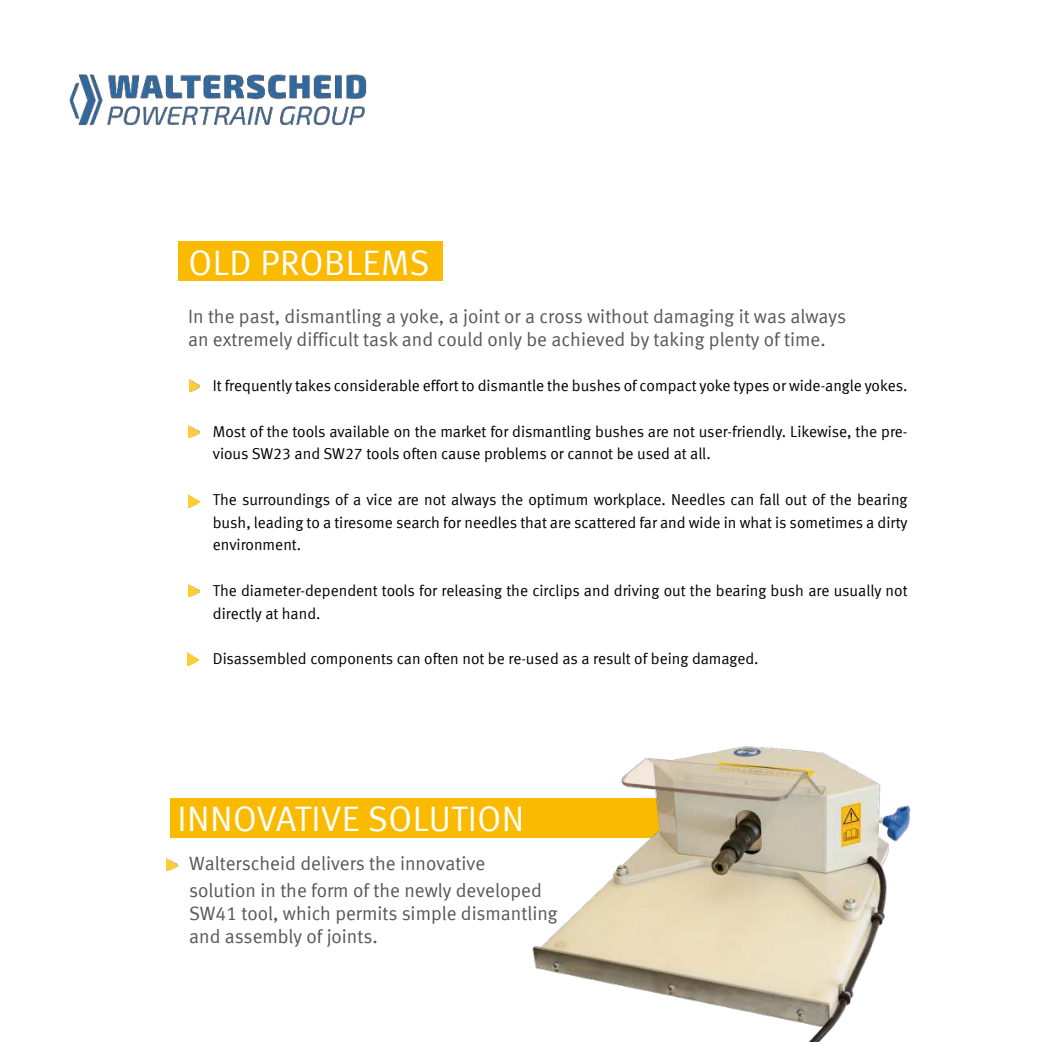
<style>
.page{position:relative;width:1042px;height:1042px;background:#fff}
.page>*{position:absolute;margin:0;border:0;box-sizing:border-box;transform-origin:0 0}
.t1{font:35.35px "Meta Normal LF";letter-spacing:.015em;color:#fff}
.t2{font:19.25px/26.9px "Meta Normal LF";color:#57585a}
.t3{font:15.75px/22.8px "Meta Normal LF";color:#000}
</style>
<div class="page">
<div style="left:170px;top:798px;width:575px;height:40px;background:#faba00"></div>
<div style="left:179px;top:242px;width:264px;height:39px;background:#faba00"></div>
<img style="left:532px;top:746px;width:379px;height:296px">
<img style="left:69px;top:74px;width:298px;height:51px">
<svg style="left:189px;top:379px;width:11px;height:13px"></svg>
<svg style="left:189px;top:425px;width:11px;height:12px"></svg>
<svg style="left:188px;top:495px;width:11px;height:12px"></svg>
<svg style="left:188px;top:584px;width:11px;height:12px"></svg>
<svg style="left:188px;top:653px;width:11px;height:12px"></svg>
<svg style="left:167px;top:858px;width:11px;height:12px"></svg>
<h1 class="t1" style="left:189px;top:242px;width:242px">OLD PROBLEMS</h1>
<p class="t2" style="left:188px;top:305px;width:660px;line-height:22.8px">In the past, dismantling a yoke, a joint or a cross without damaging it was always an extremely difficult task and could only be achieved by taking plenty of time.</p>
<p class="t3" style="left:213px;top:374px;width:696px">It frequently takes considerable effort to dismantle the bushes of compact yoke types or wide-angle yokes.</p>
<p class="t3" style="left:213px;top:420px;width:696px">Most of the tools available on the market for dismantling bushes are not user-friendly. Likewise, the pre&shy;vious SW23 and SW27 tools often cause problems or cannot be used at all.</p>
<p class="t3" style="left:213px;top:488px;width:696px;text-align:justify">The surroundings of a vice are not always the optimum workplace. Needles can fall out of the bearing bush, leading to a tiresome search for needles that are scattered far and wide in what is sometimes a dirty environment.</p>
<p class="t3" style="left:213px;top:579px;width:696px">The diameter-dependent tools for releasing the circlips and driving out the bearing bush are usually not directly at hand.</p>
<p class="t3" style="left:213px;top:647px;width:547px">Disassembled components can often not be re-used as a result of being damaged.</p>
<h1 class="t1" style="left:177px;top:798px;width:348px">INNOVATIVE SOLUTION</h1>
<p class="t2" style="left:189px;top:849px;width:354px">Walterscheid delivers the innovative solution in the form of the newly developed</p>
<p class="t2" style="left:189px;top:901px;width:370px;line-height:23.3px">SW41 tool, which permits simple dismantling and assembly of joints.</p>
</div>
